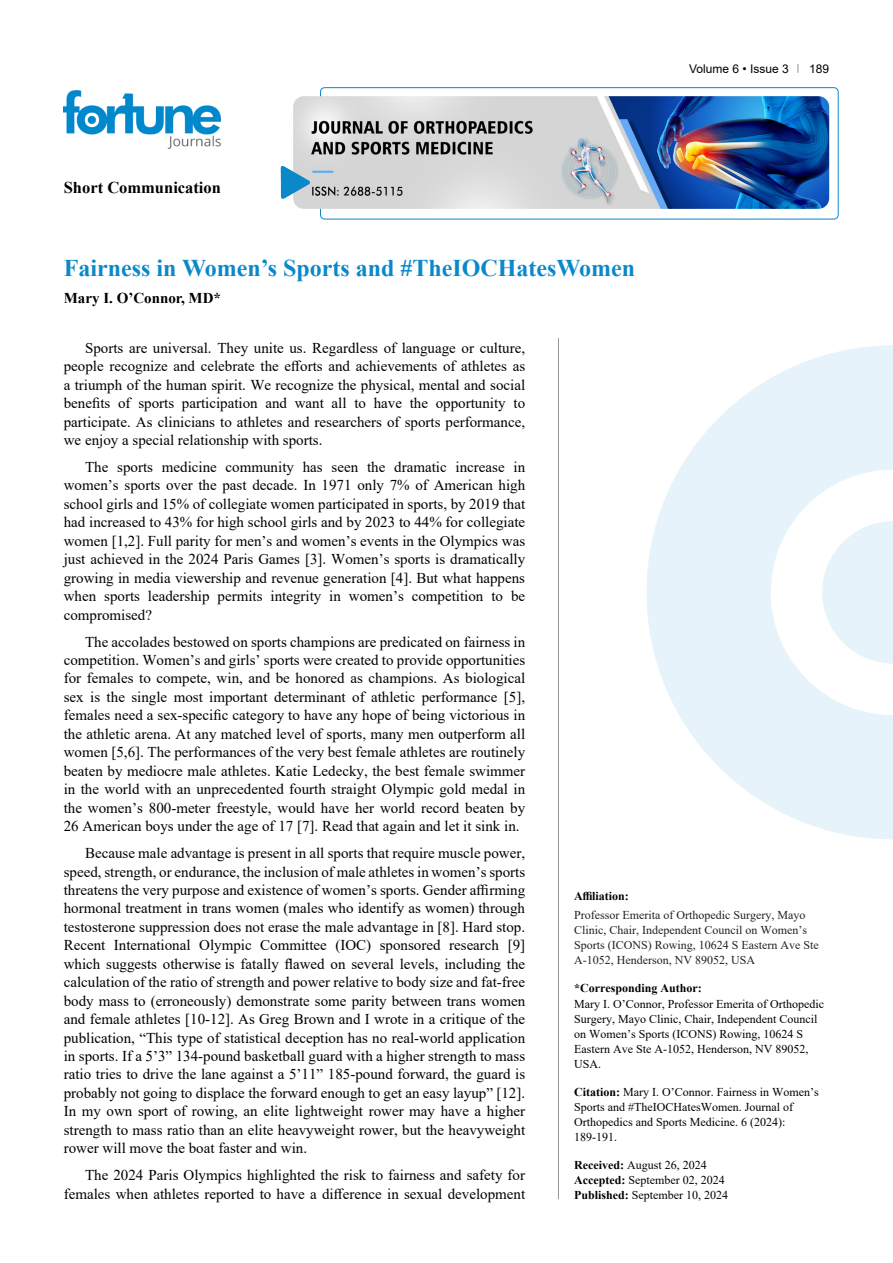
<style>
.page{position:relative;width:893px;height:1263px;background:#fff}
.page>*{position:absolute;margin:0;border:0;box-sizing:border-box;transform-origin:0 0}
.t1{font:700 24px "Times New Roman";color:#0a88ca}
.t2{font:700 16.5px "Times New Roman";color:#000}
.t3{font:15px/18.5px "Times New Roman";color:#000;text-align:justify}
.t4{font:700 15px "Times New Roman";color:#000}
.t5{font:12px/15px "Times New Roman";color:#000}
.t6{font:12px/15px "Times New Roman";color:#212121}
.t7{font:700 12px "Times New Roman";color:#000}
.t8{font:12px "Arial";color:#000}
.s1{font-weight:700}
</style>
<div class="page">
<div style="left:320px;top:87px;width:518px;height:132px;border:1px solid #0a88ca;border-radius:4px"></div>
<img style="left:64px;top:90px;width:157px;height:59px">
<img style="left:293px;top:96px;width:536px;height:113px">
<svg style="left:281px;top:166px;width:29px;height:33px"></svg>
<svg style="left:646px;top:345px;width:247px;height:494px;fill:#e6f3fa"></svg>
<svg style="left:822px;top:521px;width:71px;height:143px"></svg>
<hr style="left:558px;top:338px;width:1px;height:861px;background:#939598">
<p class="t2" style="left:64px;top:175px;width:159px">Short Communication</p>
<p class="t8" style="left:689px;top:60px;width:101px">Volume 6 • Issue 3</p>
<p class="t8" style="left:809px;top:60px;width:22px">189</p>
<h1 class="t1" style="left:64px;top:251px;width:573px">Fairness in Women’s Sports and #TheIOCHatesWomen</h1>
<p class="t4" style="left:64px;top:287px;width:159px">Mary I. O’Connor, MD*</p>
<p class="t3" style="left:64px;top:338px;width:463px;text-indent:21px">Sports are universal. They unite us. Regardless of language or culture, people recognize and celebrate the efforts and achievements of athletes as a triumph of the human spirit. We recognize the physical, mental and social benefits of sports participation and want all to have the opportunity to participate. As clinicians to athletes and researchers of sports performance, we enjoy a special relationship with sports.</p>
<p class="t3" style="left:64px;top:457px;width:463px;text-indent:21px">The sports medicine community has seen the dramatic increase in women’s sports over the past decade. In 1971 only 7% of American high school girls and 15% of collegiate women participated in sports, by 2019 that had increased to 43% for high school girls and by 2023 to 44% for collegiate women [1,2]. Full parity for men’s and women’s events in the Olympics was just achieved in the 2024 Paris Games [3]. Women’s sports is dramatically growing in media viewership and revenue generation [4]. But what happens when sports leadership permits integrity in women’s competition to be compromised?</p>
<p class="t3" style="left:64px;top:632px;width:463px;text-indent:21px">The accolades bestowed on sports champions are predicated on fairness in competition. Women’s and girls’ sports were created to provide opportunities for females to compete, win, and be honored as champions. As biological sex is the single most important determinant of athletic performance [5], females need a sex-specific category to have any hope of being victorious in the athletic arena. At any matched level of sports, many men outperform all women [5,6]. The performances of the very best female athletes are routinely beaten by mediocre male athletes. Katie Ledecky, the best female swimmer in the world with an unprecedented fourth straight Olympic gold medal in the women’s 800-meter freestyle, would have her world record beaten by 26 American boys under the age of 17 [7]. Read that again and let it sink in.</p>
<p class="t3" style="left:64px;top:843px;width:463px;text-indent:21px">Because male advantage is present in all sports that require muscle power, speed, strength, or endurance, the inclusion of male athletes in women’s sports threatens the very purpose and existence of women’s sports. Gender affirming hormonal treatment in trans women (males who identify as women) through testosterone suppression does not erase the male advantage in [8]. Hard stop.<br>Recent International Olympic Committee (IOC) sponsored research [9] which suggests otherwise is fatally flawed on several levels, including the calculation of the ratio of strength and power relative to body size and fat-free body mass to (erroneously) demonstrate some parity between trans women and female athletes [10-12]. As Greg Brown and I wrote in a critique of the publication, “This type of statistical deception has no real-world application in sports. If a 5’3” 134-pound basketball guard with a higher strength to mass ratio tries to drive the lane against a 5’11” 185-pound forward, the guard is probably not going to displace the forward enough to get an easy layup” [12].<br>In my own sport of rowing, an elite lightweight rower may have a higher strength to mass ratio than an elite heavyweight rower, but the heavyweight rower will move the boat faster and win.</p>
<p class="t3" style="left:64px;top:1165px;width:463px;text-align:right">The 2024 Paris Olympics highlighted the risk to fairness and safety for females when athletes reported to have a difference in sexual development</p>
<p class="t7" style="left:574px;top:887px;width:56px">Affiliation:</p>
<p class="t6" style="left:574px;top:907px;width:246px">Professor Emerita of Orthopedic Surgery, Mayo Clinic, Chair, Independent Council on Women’s Sports (ICONS) Rowing, 10624 S Eastern Ave Ste A-1052, Henderson, NV 89052, USA</p>
<p class="t7" style="left:574px;top:979px;width:129px">*Corresponding Author:</p>
<p class="t5" style="left:574px;top:996px;width:251px">Mary I. O’Connor, Professor Emerita of Orthopedic Surgery, Mayo Clinic, Chair, Independent Council on Women’s Sports (ICONS) Rowing, 10624 S Eastern Ave Ste A-1052, Henderson, NV 89052, USA.</p>
<p class="t5" style="left:574px;top:1084px;width:246px"><span class="s1">Citation:</span> Mary I. O’Connor. Fairness in Women’s Sports and #TheIOCHatesWomen. Journal of Orthopedics and Sports Medicine. 6 (2024):<br>189-191.</p>
<p class="t5" style="left:574px;top:1157px;width:156px"><span class="s1">Received:</span> August 26, 2024<br><span class="s1">Accepted:</span> September 02, 2024<br><span class="s1">Published:</span> September 10, 2024</p>
</div>
